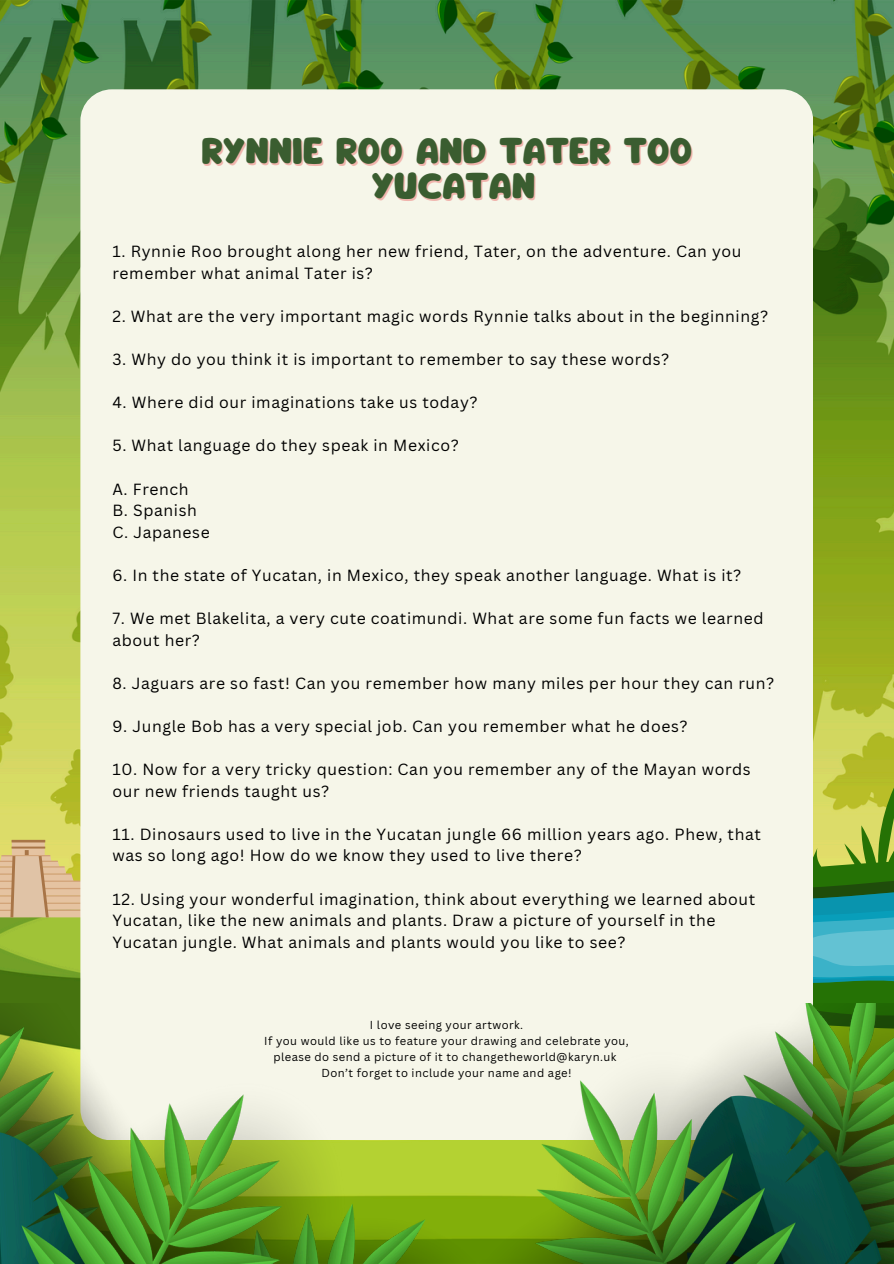
<style>
.page{position:relative;width:894px;height:1264px;background:#fff}
.page>*{position:absolute;margin:0;border:0;box-sizing:border-box;transform-origin:0 0}
.t1{font:32.1px "Mango";color:#3a5d30}
.t2{font:15.75px/21.6px "Canva Sans";letter-spacing:.04em;color:#000}
.t3{font:11.25px "Canva Sans";letter-spacing:.04em;color:#000}
</style>
<div class="page">
<img style="left:0;top:0;width:893px;height:1003px">
<svg style="left:813px;top:768px;width:80px;height:235px;background:#69a867"></svg>
<svg style="left:0;top:839px;width:80px;height:78px;background:#dabd89"></svg>
<div style="left:80px;top:89px;width:733px;height:1050px;background:#f6f6e9;border-radius:32px"></div>
<img style="left:0;top:1003px;width:893px;height:260px">
<h2 class="t1" style="left:201px;top:137px;width:492px">RYNNIE ROO AND TATER TOO</h2>
<h2 class="t1" style="left:371px;top:172px;width:165px">YUCATAN</h2>
<h2 class="t2" style="left:112px;top:240px;width:630px">1. Rynnie Roo brought along her new friend, Tater, on the adventure. Can you remember what animal Tater is?</h2>
<h2 class="t2" style="left:112px;top:305px;width:657px">2. What are the very important magic words Rynnie talks about in the beginning?</h2>
<h2 class="t2" style="left:112px;top:348px;width:558px">3. Why do you think it is important to remember to say these words?</h2>
<h2 class="t2" style="left:112px;top:391px;width:366px">4. Where did our imaginations take us today?</h2>
<h2 class="t2" style="left:112px;top:434px;width:348px">5. What language do they speak in Mexico?</h2>
<h2 class="t2" style="left:112px;top:477px;width:99px">A. French<br>B. Spanish<br>C. Japanese</h2>
<h2 class="t2" style="left:112px;top:564px;width:630px">6. In the state of Yucatan, in Mexico, they speak another language. What is it?</h2>
<h2 class="t2" style="left:112px;top:607px;width:652px">7. We met Blakelita, a very cute coatimundi. What are some fun facts we learned about her?</h2>
<h2 class="t2" style="left:112px;top:672px;width:663px">8. Jaguars are so fast! Can you remember how many miles per hour they can run?</h2>
<p class="t2" style="left:112px;top:715px;width:576px">9. Jungle Bob has a very special job. Can you remember what he does?</p>
<p class="t2" style="left:112px;top:758px;width:639px">10. Now for a very tricky question: Can you remember any of the Mayan words our new friends taught us?</p>
<p class="t2" style="left:112px;top:822px;width:649px">11. Dinosaurs used to live in the Yucatan jungle 66 million years ago. Phew, that was so long ago! How do we know they used to live there?</p>
<p class="t2" style="left:112px;top:887px;width:644px">12. Using your wonderful imagination, think about everything we learned about<br>Yucatan, like the new animals and plants. Draw a picture of yourself in the<br>Yucatan jungle. What animals and plants would you like to see?</p>
<h1 class="t3" style="left:370px;top:1017px;width:155px">I love seeing your artwork.</h1>
<p class="t3" style="left:264px;top:1033px;width:366px">If you would like us to feature your drawing and celebrate you,</p>
<p class="t3" style="left:273px;top:1049px;width:344px">please do send a picture of it to changetheworld@karyn.uk</p>
<p class="t3" style="left:321px;top:1065px;width:251px">Don’t forget to include your name and age!</p>
</div>
